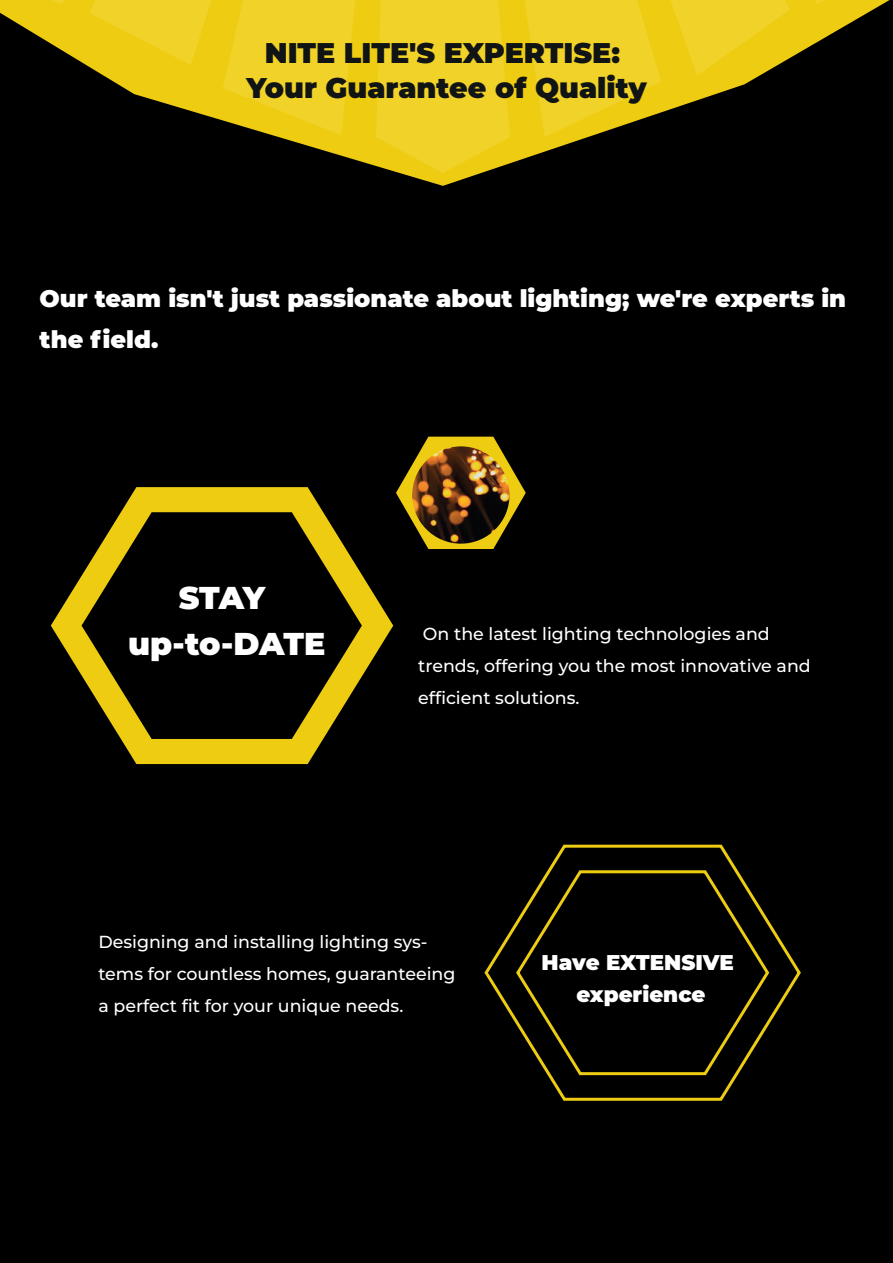
<style>
.page{position:relative;width:893px;height:1263px;background:#000001}
.page>*{position:absolute;margin:0;border:0;box-sizing:border-box;transform-origin:0 0}
.t1{font:900 31.5px/46.2px "Montserrat";letter-spacing:-.015em;color:#fff;text-align:center}
.t2{font:900 28.5px/34.2px "Montserrat";color:#111415;text-align:center}
.t3{font:900 24px/40.8px "Montserrat";color:#fff}
.t4{font:900 21.3px/31.2px "Montserrat";color:#fff;text-align:center}
.t5{font:500 17.4px/32px "Montserrat";color:#fff}
</style>
<div class="page">
<svg style="left:272px;top:0;width:209px;height:186px"></svg>
<svg style="left:376px;top:0;width:514px;height:173px"></svg>
<svg style="left:0;top:0;width:364px;height:135px"></svg>
<svg style="left:484px;top:844px;width:317px;height:257px"></svg>
<svg style="left:51px;top:487px;width:342px;height:277px"></svg>
<svg style="left:396px;top:437px;width:130px;height:112px"></svg>
<img style="left:412px;top:446px;width:97px;height:98px;border-radius:49px">
<h2 class="t2" style="left:246px;top:34px;width:402px">NITE LITE'S EXPERTISE:<br>Your Guarantee of Quality</h2>
<h3 class="t3" style="left:40px;top:276px;width:808px">Our team isn't just passionate about lighting; we're experts in the field.</h3>
<h1 class="t1" style="left:128px;top:573px;width:199px">STAY up-to-DATE</h1>
<p class="t5" style="left:418px;top:617px;width:394px">On the latest lighting technologies and trends, offering you the most innovative and efficient solutions.</p>
<p class="t5" style="left:98px;top:926px;width:359px">Designing and installing lighting sys&shy;tems for countless homes, guaranteeing a perfect fit for your unique needs.</p>
<p class="t4" style="left:542px;top:946px;width:194px">Have EXTENSIVE experience</p>
</div>
